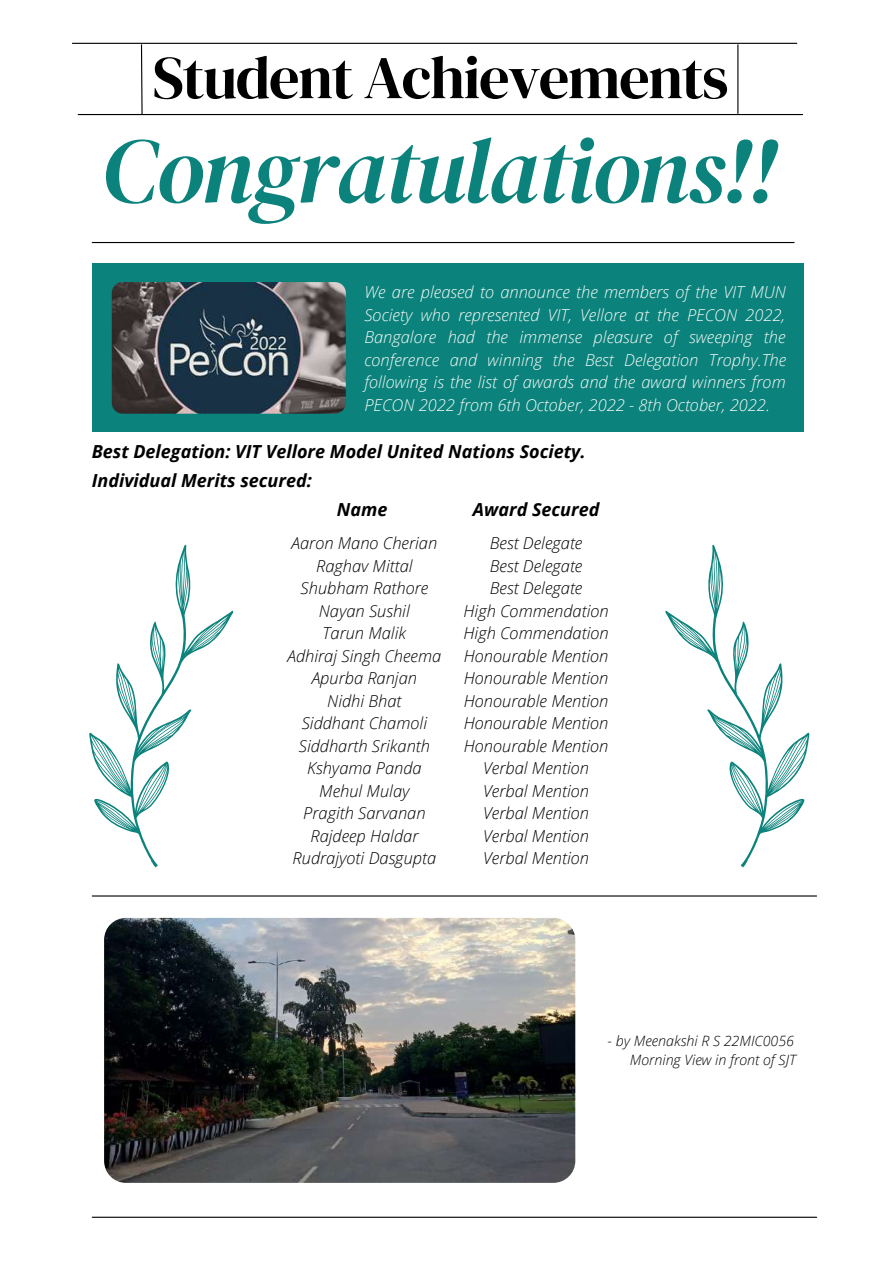
<style>
.page{position:relative;width:893px;height:1264px;background:#fff}
.page>*{position:absolute;margin:0;border:0;box-sizing:border-box;transform-origin:0 0}
.t1{font:italic 92.25px "DM Serif Display";letter-spacing:-.02em;color:#0b827b}
.t2{font:60.45px "DM Serif Display";letter-spacing:-.025em;color:#000}
.t3{font:italic 700 18px "Open Sans";color:#000}
.t4{font:italic 300 16.5px/22.5px "Open Sans";color:#000;text-align:center}
.t5{font:italic 300 16.5px/22.5px "Open Sans";color:#f5faf8;text-align:justify}
.t6{font:italic 300 14.25px/19px "Open Sans";color:#000;text-align:right}
</style>
<div class="page">
<hr style="left:72px;top:43px;width:724px;height:1px;background:#000">
<hr style="left:92px;top:895px;width:724px;height:1px;background:#000">
<hr style="left:78px;top:114px;width:724px;height:1px;background:#000">
<svg style="left:140px;top:44px;width:3px;height:72px"></svg>
<hr style="left:737px;top:45px;width:1px;height:68px;background:#000">
<hr style="left:92px;top:242px;width:702px;height:1px;background:#000">
<div style="left:92px;top:263px;width:711px;height:169px;background:#0b827b"></div>
<svg style="left:665px;top:545px;width:144px;height:322px"></svg>
<svg style="left:89px;top:545px;width:144px;height:322px"></svg>
<img style="left:112px;top:282px;width:234px;height:132px;border-radius:11px">
<img style="left:104px;top:917px;width:471px;height:265px;border-radius:22px">
<hr style="left:92px;top:1216px;width:724px;height:1px;background:#000">
<h2 class="t2" style="left:152px;top:35px;width:577px">Student Achievements</h2>
<h1 class="t1" style="left:101px;top:106px;width:676px">Congratulations!!</h1>
<p class="t5" style="left:364px;top:281px;width:423px">We are pleased to announce the members of the VIT MUN Society who represented VIT, Vellore at the PECON 2022, Bangalore had the immense pleasure of sweeping the conference and winning the Best Delegation Trophy.The following is the list of awards and the award winners from PECON 2022 from 6th October, 2022 - 8th October, 2022.</p>
<p class="t3" style="left:92px;top:438px;width:495px">Best Delegation: VIT Vellore Model United Nations Society.</p>
<p class="t3" style="left:92px;top:467px;width:222px">Individual Merits secured:</p>
<p class="t3" style="left:337px;top:497px;width:52px">Name</p>
<p class="t4" style="left:287px;top:531px;width:155px">Aaron Mano Cherian<br>Raghav Mittal<br>Shubham Rathore<br>Nayan Sushil<br>Tarun Malik<br>Adhiraj Singh Cheema<br>Apurba Ranjan<br>Nidhi Bhat<br>Siddhant Chamoli<br>Siddharth Srikanth<br>Kshyama Panda<br>Mehul Mulay<br>Pragith Sarvanan<br>Rajdeep Haldar<br>Rudrajyoti Dasgupta</p>
<p class="t3" style="left:473px;top:497px;width:128px">Award Secured</p>
<p class="t4" style="left:463px;top:531px;width:147px">Best Delegate<br>Best Delegate<br>Best Delegate<br>High Commendation<br>High Commendation<br>Honourable Mention<br>Honourable Mention<br>Honourable Mention<br>Honourable Mention<br>Honourable Mention<br>Verbal Mention<br>Verbal Mention<br>Verbal Mention<br>Verbal Mention<br>Verbal Mention</p>
<p class="t6" style="left:607px;top:1030px;width:190px">- by Meenakshi R S 22MIC0056<br>Morning View in front of SJT</p>
</div>
